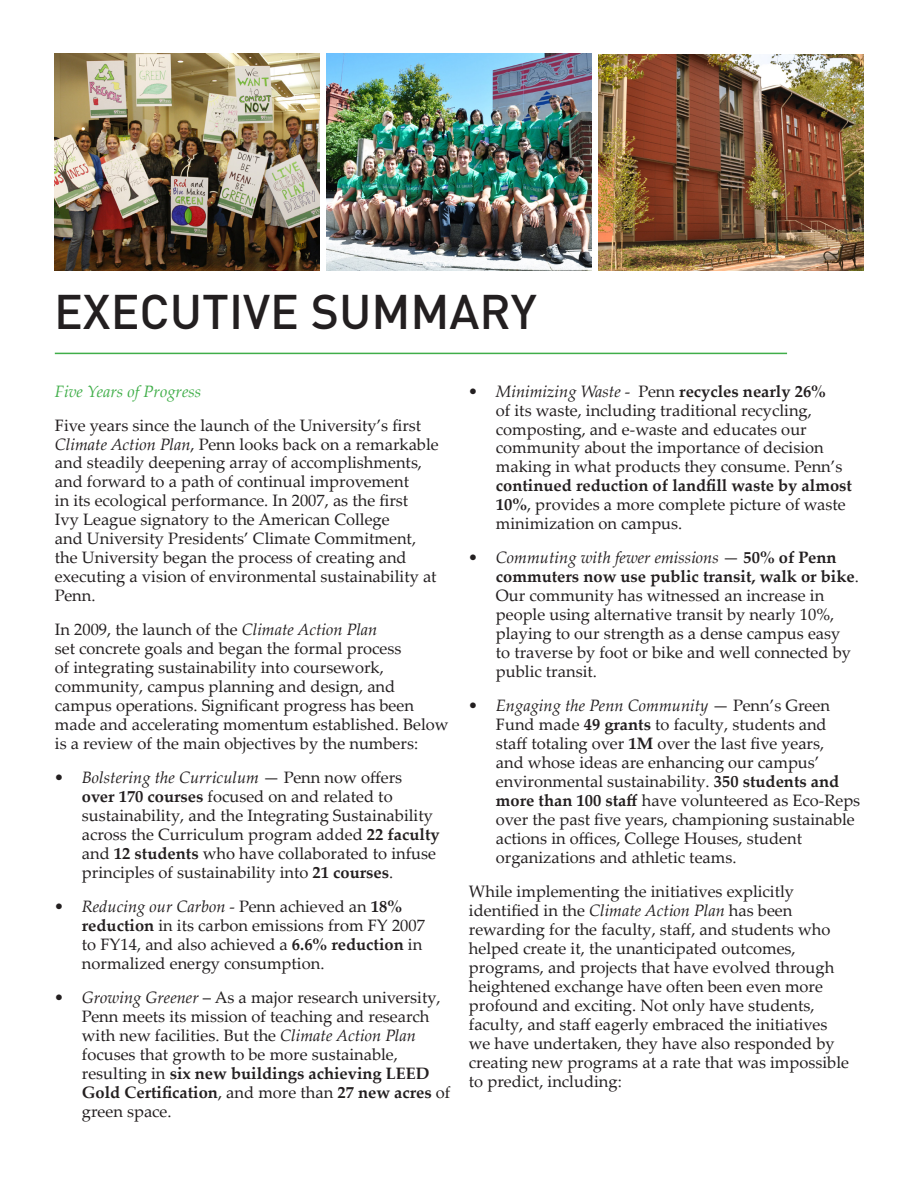
<style>
.page{position:relative;width:918px;height:1188px;background:#fff}
.page>*{position:absolute;margin:0;border:0;box-sizing:border-box;transform-origin:0 0}
.t1{font:500 48px "DIN Pro";color:#231f20}
.t2{font:16.5px/18.9px "Palatino Linotype";color:#231f20}
.t3{font:italic 16.5px "Palatino Linotype";color:#40ae49}
.s1{font-style:italic}
.s2{font-weight:700}
</style>
<div class="page">
<img style="left:599px;top:54px;width:265px;height:216px">
<img style="left:326px;top:54px;width:266px;height:216px">
<hr style="left:55px;top:353px;width:732px;height:1px;background:#40ae49">
<img style="left:54px;top:54px;width:265px;height:216px">
<p class="t1" style="left:54px;top:279px;width:485px">EXECUTIVE SUMMARY</p>
<p class="t3" style="left:55px;top:379px;width:148px">Five Years of Progress</p>
<p class="t2" style="left:55px;top:415px;width:385px">Five years since the launch of the University’s first <span class="s1">Climate Action Plan</span>, Penn looks back on a remarkable and steadily deepening array of accomplishments, and forward to a path of continual improvement<br>in its ecological performance. In 2007, as the first<br>Ivy League signatory to the American College<br>and University Presidents’ Climate Commitment, the University began the process of creating and executing a vision of environmental sustainability at Penn.</p>
<p class="t2" style="left:55px;top:620px;width:395px">In 2009, the launch of the <span class="s1">Climate Action Plan<br></span>set concrete goals and began the formal process<br>of integrating sustainability into coursework, community, campus planning and design, and campus operations. Significant progress has been made and accelerating momentum established. Below is a review of the main objectives by the numbers:</p>
<p class="t2" style="left:82px;top:767px;width:359px;text-indent:-27px"><span class="s1">• Bolstering the Curriculum</span> — Penn now offers<br><span class="s2">over 170 courses</span> focused on and related to sustainability, and the Integrating Sustainability across the Curriculum program added <span class="s2">22 faculty </span>and <span class="s2">12 students</span> who have collaborated to infuse principles of sustainability into <span class="s2">21 courses</span>.</p>
<p class="t2" style="left:82px;top:896px;width:345px;text-indent:-27px"><span class="s1">• Reducing our Carbon</span> - Penn achieved an <span class="s2">18% reduction</span> in its carbon emissions from FY 2007 to FY14, and also achieved a <span class="s2">6.6% reduction</span> in normalized energy consumption.</p>
<p class="t2" style="left:82px;top:987px;width:370px;text-indent:-27px"><span class="s1">• Growing Greener</span> – As a major research university, Penn meets its mission of teaching and research with new facilities. But the <span class="s1">Climate Action Plan </span>focuses that growth to be more sustainable, resulting in <span class="s2">six new buildings achieving LEED Gold Certification</span>, and more than <span class="s2">27 new acres</span> of green space.</p>
<p class="t2" style="left:496px;top:381px;width:358px;text-indent:-27px"><span class="s1">• Minimizing Waste</span> - Penn <span class="s2">recycles nearly 26%<br></span>of its waste, including traditional recycling, composting, and e-waste and educates our community about the importance of decision making in what products they consume. Penn’s <span class="s2">continued reduction of landfill waste by almost 10%</span>, provides a more complete picture of waste minimization on campus.</p>
<p class="t2" style="left:496px;top:548px;width:364px;text-indent:-27px"><span class="s1">• Commuting with fewer emissions</span> — <span class="s2">50% of Penn commuters now use public transit, walk or bike</span>.<br>Our community has witnessed an increase in people using alternative transit by nearly 10%, playing to our strength as a dense campus easy to traverse by foot or bike and well connected by public transit.</p>
<p class="t2" style="left:496px;top:695px;width:366px;text-indent:-27px"><span class="s1">• Engaging the Penn Community</span> — Penn’s Green Fund made <span class="s2">49 grants</span> to faculty, students and staff totaling over <span class="s2">1M</span> over the last five years,<br>and whose ideas are enhancing our campus’ environmental sustainability. <span class="s2">350 students and more than 100 staff</span> have volunteered as Eco-Reps over the past five years, championing sustainable actions in offices, College Houses, student organizations and athletic teams.</p>
<p class="t2" style="left:469px;top:881px;width:382px">While implementing the initiatives explicitly identified in the <span class="s1">Climate Action Plan</span> has been rewarding for the faculty, staff, and students who helped create it, the unanticipated outcomes, programs, and projects that have evolved through heightened exchange have often been even more profound and exciting. Not only have students, faculty, and staff eagerly embraced the initiatives we have undertaken, they have also responded by creating new programs at a rate that was impossible to predict, including:</p>
</div>
